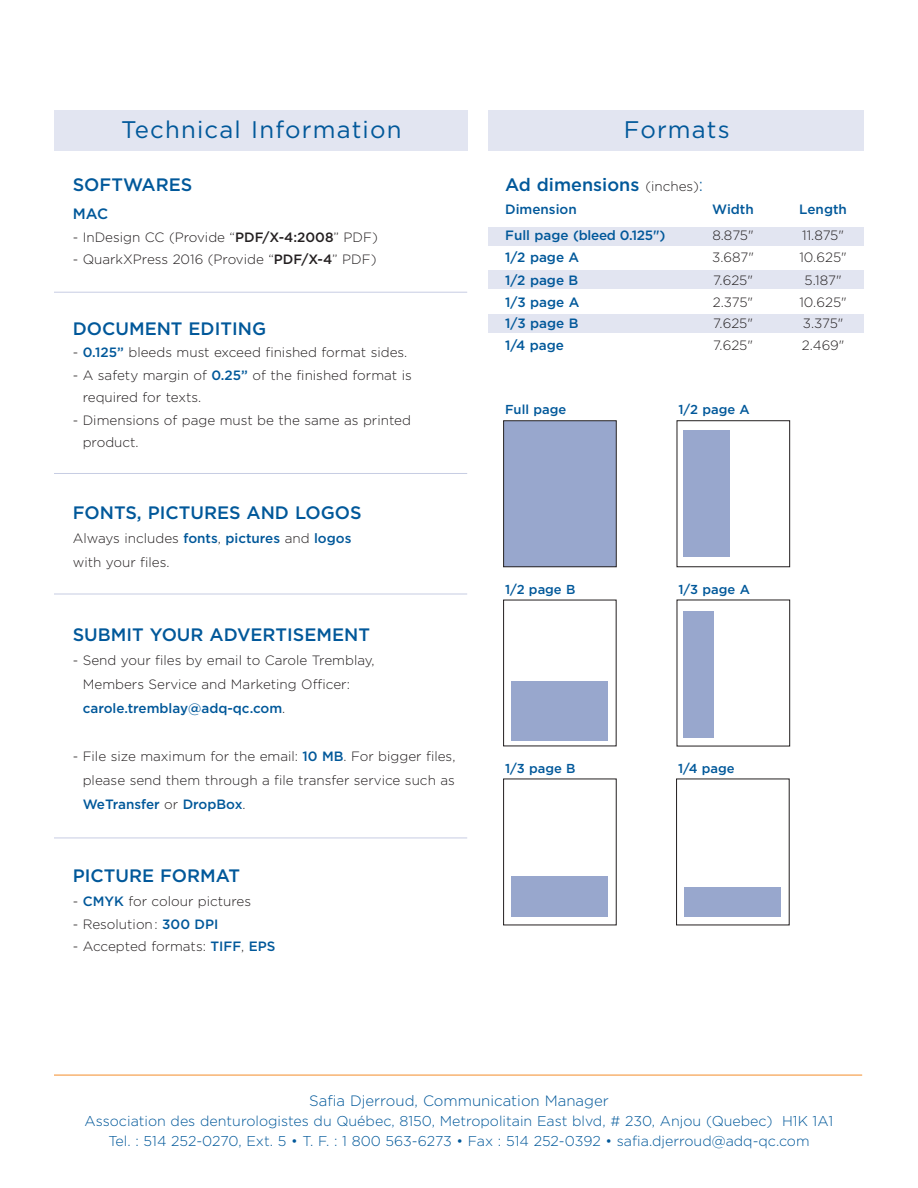
<style>
.page{position:relative;width:918px;height:1188px;background:#fff}
.page>*{position:absolute;margin:0;border:0;box-sizing:border-box;transform-origin:0 0}
.t1{font:24px "Gotham";letter-spacing:.05em;color:#01589a}
.t2{font:500 18px "Gotham";color:#01589a}
.t3{font:300 15px "Gotham";color:#01589a}
.t4{font:500 15px "Gotham";color:#01589a}
.t5{font:300 14.25px/20px "Gotham";color:#01589a;text-align:center}
.t6{font:300 13.5px/24px "Gotham";color:#231f20}
.t7{font:500 13.5px "Gotham";color:#01589a}
.t8{font:500 12.9px "Gotham";color:#01589a}
.s1{font-weight:500}
.s2{font-weight:500;color:#01589a}
.s3{font-weight:300;font-size:13.5px;color:#231f20}
.s4{font-weight:300}
</style>
<div class="page">
<hr style="left:54px;top:1075px;width:808px;height:1px;background:#f48d2b">
<div style="left:488px;top:110px;width:376px;height:41px;background:#e2e5f1"></div>
<div style="left:677px;top:420px;width:113px;height:147px;border:1px solid #231f20"></div>
<div style="left:683px;top:430px;width:47px;height:127px;background:#98a7cd"></div>
<div style="left:504px;top:421px;width:112px;height:145px;background:#98a7cd"></div>
<div style="left:503px;top:420px;width:114px;height:147px;border:1px solid #231f20"></div>
<div style="left:512px;top:681px;width:96px;height:60px;background:#98a7cd"></div>
<div style="left:503px;top:779px;width:114px;height:146px;border:1px solid #231f20"></div>
<div style="left:512px;top:877px;width:96px;height:40px;background:#98a7cd"></div>
<div style="left:685px;top:887px;width:96px;height:30px;background:#98a7cd"></div>
<div style="left:54px;top:110px;width:413px;height:41px;background:#e2e5f1"></div>
<hr style="left:54px;top:292px;width:413px;height:1px;background:#c7cde3">
<hr style="left:54px;top:473px;width:413px;height:1px;background:#c7cde3">
<hr style="left:54px;top:594px;width:413px;height:1px;background:#c7cde3">
<hr style="left:54px;top:838px;width:413px;height:1px;background:#c7cde3">
<div style="left:683px;top:611px;width:31px;height:127px;background:#98a7cd"></div>
<div style="left:488px;top:227px;width:376px;height:18px;background:#e2e5f1"></div>
<div style="left:488px;top:271px;width:376px;height:18px;background:#e2e5f1"></div>
<div style="left:488px;top:314px;width:376px;height:19px;background:#e2e5f1"></div>
<h1 class="t1" style="left:121px;top:116px;width:282px">Technical Information</h1>
<h2 class="t2" style="left:73px;top:174px;width:121px">SOFTWARES</h2>
<p class="t4" style="left:73px;top:205px;width:37px">MAC</p>
<p class="t6" style="left:73px;top:225px;width:307px">- InDesign CC (Provide “<span class="s1">PDF/X-4:2008</span>” PDF)</p>
<p class="t6" style="left:73px;top:248px;width:305px">- QuarkXPress 2016 (Provide “<span class="s1">PDF/X-4</span>” PDF)</p>
<h2 class="t2" style="left:73px;top:318px;width:195px">DOCUMENT EDITING</h2>
<p class="t6" style="left:73px;top:341px;width:336px">- <span class="s2">0.125”</span> bleeds must exceed finished format sides.</p>
<p class="t6" style="left:83px;top:364px;width:331px;line-height:22.5px;text-indent:-10px">- A safety margin of <span class="s2">0.25”</span> of the finished format is required for texts.</p>
<p class="t6" style="left:83px;top:409px;width:330px;line-height:22.5px;text-indent:-10px">- Dimensions of page must be the same as printed product.</p>
<h2 class="t2" style="left:73px;top:503px;width:290px">FONTS, PICTURES AND LOGOS</h2>
<p class="t6" style="left:73px;top:527px;width:280px">Always includes <span class="s2">fonts</span>, <span class="s2">pictures</span> and <span class="s2">logos </span>with your files.</p>
<h2 class="t2" style="left:73px;top:624px;width:299px">SUBMIT YOUR ADVERTISEMENT</h2>
<p class="t6" style="left:83px;top:648px;width:294px;text-indent:-10px">- Send your files by email to Carole Tremblay,<br>Members Service and Marketing Officer: <span class="s2">carole.tremblay@adq-qc.com</span>.</p>
<p class="t6" style="left:83px;top:744px;width:374px;text-align:justify;text-indent:-10px">- File size maximum for the email: <span class="s2">10 MB</span>. For bigger files, please send them through a file transfer service such as <span class="s2">WeTransfer</span> or <span class="s2">DropBox</span>.</p>
<h2 class="t2" style="left:73px;top:866px;width:169px">PICTURE FORMAT</h2>
<p class="t6" style="left:73px;top:890px;width:180px">- <span class="s2">CMYK</span> for colour pictures</p>
<p class="t6" style="left:73px;top:912px;width:147px">- Resolution: <span class="s2">300 DPI</span></p>
<p class="t6" style="left:73px;top:935px;width:204px">- Accepted formats: <span class="s2">TIFF</span>, <span class="s2">EPS</span></p>
<h1 class="t1" style="left:624px;top:116px;width:108px">Formats</h1>
<h2 class="t2" style="left:505px;top:175px;width:200px">Ad dimensions <span class="s3">(inches)</span><span class="s4">:</span></h2>
<p class="t7" style="left:505px;top:202px;width:73px">Dimension</p>
<p class="t7" style="left:712px;top:202px;width:43px">Width</p>
<p class="t7" style="left:799px;top:202px;width:49px">Length</p>
<p class="t7" style="left:505px;top:228px;width:162px">Full page (bleed 0.125")</p>
<p class="t6" style="left:712px;top:224px;width:43px">8.875"</p>
<p class="t6" style="left:802px;top:224px;width:43px">11.875"</p>
<p class="t7" style="left:505px;top:249px;width:76px">1/2 page A</p>
<p class="t6" style="left:712px;top:245px;width:43px">3.687"</p>
<p class="t6" style="left:799px;top:245px;width:49px">10.625"</p>
<p class="t7" style="left:505px;top:272px;width:75px">1/2 page B</p>
<p class="t6" style="left:713px;top:268px;width:42px">7.625"</p>
<p class="t6" style="left:805px;top:268px;width:38px">5.187"</p>
<p class="t7" style="left:505px;top:294px;width:76px">1/3 page A</p>
<p class="t6" style="left:713px;top:290px;width:42px">2.375"</p>
<p class="t6" style="left:799px;top:290px;width:49px">10.625"</p>
<p class="t7" style="left:505px;top:316px;width:75px">1/3 page B</p>
<p class="t6" style="left:713px;top:312px;width:42px">7.625"</p>
<p class="t6" style="left:803px;top:312px;width:42px">3.375"</p>
<p class="t7" style="left:505px;top:337px;width:60px">1/4 page</p>
<p class="t6" style="left:713px;top:333px;width:42px">7.625"</p>
<p class="t6" style="left:802px;top:333px;width:44px">2.469"</p>
<p class="t8" style="left:505px;top:402px;width:63px">Full page</p>
<p class="t8" style="left:505px;top:582px;width:72px">1/2 page B</p>
<p class="t8" style="left:679px;top:402px;width:73px">1/2 page A</p>
<p class="t8" style="left:679px;top:582px;width:73px">1/3 page A</p>
<p class="t8" style="left:505px;top:761px;width:72px">1/3 page B</p>
<p class="t8" style="left:678px;top:761px;width:58px">1/4 page</p>
<p class="t3" style="left:309px;top:1092px;width:301px">Safia Djerroud, Communication Manager</p>
<p class="t5" style="left:85px;top:1111px;width:750px">Association des denturologistes du Québec, 8150, Metropolitain East blvd, # 230, Anjou (Quebec) H1K 1A1<br>Tel. : 514 252-0270, Ext. 5 • T. F. : 1 800 563-6273 • Fax : 514 252-0392 • safia.djerroud@adq-qc.com</p>
</div>
